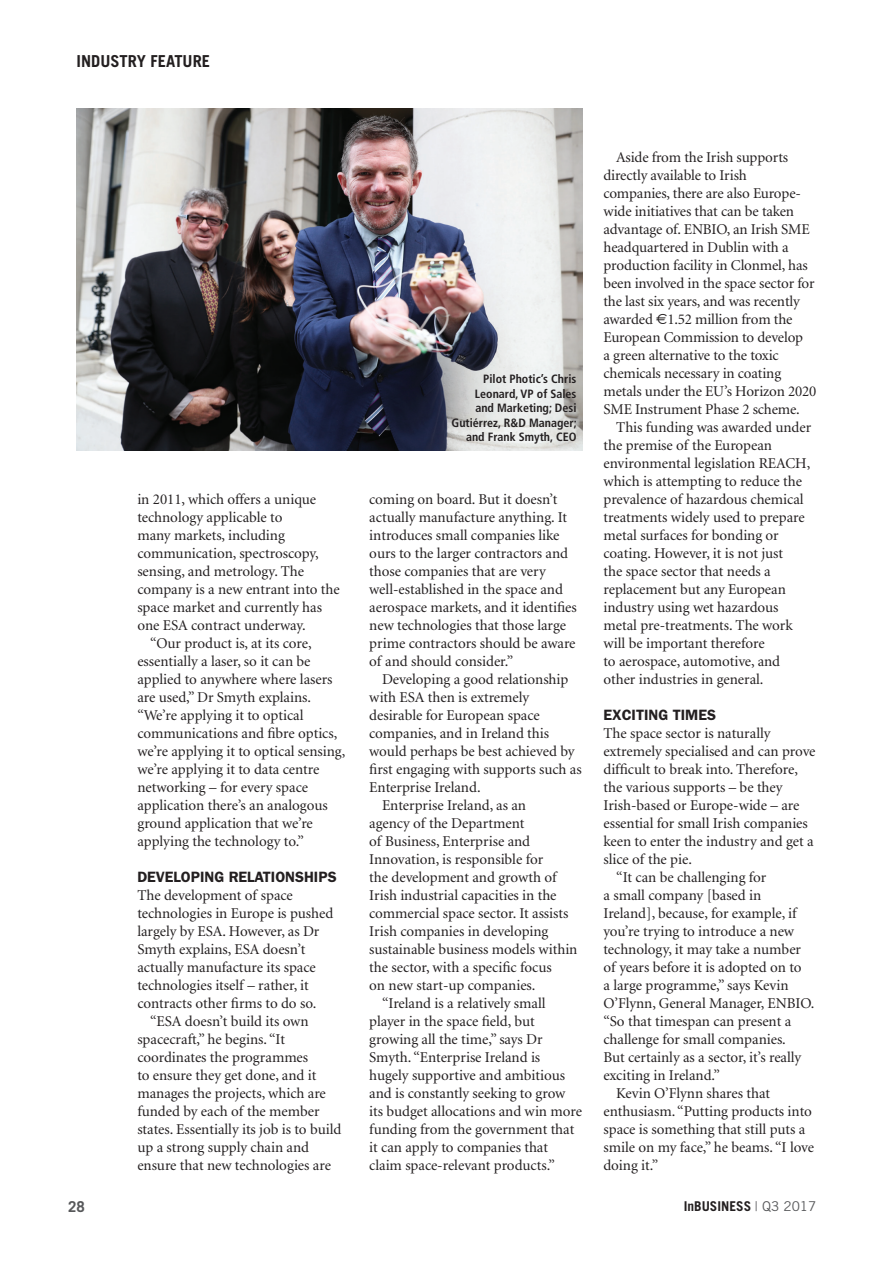
<style>
.page{position:relative;width:893px;height:1263px;background:#fff}
.page>*{position:absolute;margin:0;border:0;box-sizing:border-box;transform-origin:0 0}
.t1{font:700 16.5px "Trade Gothic";color:#231f20}
.In_Business__Body_I{font:15px/18px "Minion";letter-spacing:-.005em;color:#231f20}
.In_Business__Body_N{font:15px/18px "Minion";letter-spacing:-.005em;color:#231f20}
.In_Business__Subhea{font:600 15px "Franklin Gothic";letter-spacing:-.005em;color:#231f20}
.In_Business__Page_N{font:700 15px "Trade Gothic";color:#57585a}
.t2{font:700 13.5px "Trade Gothic";color:#231f20}
.In_Business__Image{font:700 condensed 12px/14.4px "Frutiger";color:#231f20;text-align:right}
.s1{font-family:"Euro Sans"}
.s2{font-weight:400;color:#636366}
.s3{font-weight:400;color:#57585a}
</style>
<div class="page">
<img style="left:77px;top:108px;width:505px;height:342px">
<p class="t1" style="left:77px;top:51px;width:135px">INDUSTRY FEATURE</p>
<p class="In_Business__Body_I" style="left:137px;top:491px;width:204px">in 2011, which offers a unique technology applicable to<br>many markets, including communication, spectroscopy, sensing, and metrology. The company is a new entrant into the space market and currently has one ESA contract underway.</p>
<p class="In_Business__Body_I" style="left:137px;top:635px;width:210px;text-indent:13px">“Our product is, at its core, essentially a laser, so it can be applied to anywhere where lasers are used,” Dr Smyth explains. “We’re applying it to optical communications and fibre optics, we’re applying it to optical sensing, we’re applying it to data centre networking – for every space application there’s an analogous ground application that we’re applying the technology to.”</p>
<p class="In_Business__Subhea" style="left:137px;top:868px;width:201px">DEVELOPING RELATIONSHIPS</p>
<p class="In_Business__Body_N" style="left:137px;top:887px;width:197px">The development of space technologies in Europe is pushed largely by ESA. However, as Dr<br>Smyth explains, ESA doesn’t actually manufacture its space technologies itself – rather, it contracts other firms to do so.</p>
<p class="In_Business__Body_I" style="left:137px;top:1013px;width:205px;text-indent:13px">“ESA doesn’t build its own spacecraft,” he begins. “It coordinates the programmes<br>to ensure they get done, and it manages the projects, which are funded by each of the member states. Essentially its job is to build up a strong supply chain and ensure that new technologies are</p>
<p class="In_Business__Image" style="left:452px;top:372px;width:127px">Pilot Photic’s Chris<br>Leonard, VP of Sales<br>and Marketing; Desi<br>Gutiérrez, R&amp;D Manager; and Frank Smyth, CEO</p>
<p class="In_Business__Body_I" style="left:369px;top:491px;width:209px">coming on board. But it doesn’t actually manufacture anything. It introduces small companies like ours to the larger contractors and those companies that are very well-established in the space and aerospace markets, and it identifies new technologies that those large prime contractors should be aware of and should consider.”</p>
<p class="In_Business__Body_I" style="left:369px;top:671px;width:214px;text-indent:13px">Developing a good relationship with ESA then is extremely desirable for European space companies, and in Ireland this would perhaps be best achieved by first engaging with supports such as<br>Enterprise Ireland.</p>
<p class="In_Business__Body_I" style="left:369px;top:797px;width:210px;text-indent:13px">Enterprise Ireland, as an<br>agency of the Department<br>of Business, Enterprise and<br>Innovation, is responsible for<br>the development and growth of<br>Irish industrial capacities in the commercial space sector. It assists<br>Irish companies in developing sustainable business models within the sector, with a specific focus<br>on new start-up companies.</p>
<p class="In_Business__Body_I" style="left:369px;top:995px;width:214px;text-indent:13px">“Ireland is a relatively small player in the space field, but growing all the time,” says Dr<br>Smyth. “Enterprise Ireland is hugely supportive and ambitious and is constantly seeking to grow its budget allocations and win more funding from the government that it can apply to companies that claim space-relevant products.”</p>
<p class="In_Business__Body_I" style="left:603px;top:149px;width:214px;text-indent:13px">Aside from the Irish supports directly available to Irish companies, there are also Europe&shy;wide initiatives that can be taken advantage of. ENBIO, an Irish SME headquartered in Dublin with a production facility in Clonmel, has been involved in the space sector for the last six years, and was recently awarded <span class="s1">a</span>1.52 million from the<br>European Commission to develop<br>a green alternative to the toxic chemicals necessary in coating metals under the EU’s Horizon 2020<br>SME Instrument Phase 2 scheme.</p>
<p class="In_Business__Body_I" style="left:603px;top:419px;width:209px;text-indent:13px">This funding was awarded under the premise of the European environmental legislation REACH, which is attempting to reduce the prevalence of hazardous chemical treatments widely used to prepare metal surfaces for bonding or coating. However, it is not just<br>the space sector that needs a replacement but any European industry using wet hazardous metal pre-treatments. The work will be important therefore<br>to aerospace, automotive, and other industries in general.</p>
<p class="In_Business__Subhea" style="left:603px;top:706px;width:114px">EXCITING TIMES</p>
<p class="In_Business__Body_N" style="left:603px;top:725px;width:214px">The space sector is naturally extremely specialised and can prove difficult to break into. Therefore, the various supports – be they<br>Irish-based or Europe-wide – are essential for small Irish companies keen to enter the industry and get a slice of the pie.</p>
<p class="In_Business__Body_I" style="left:603px;top:869px;width:213px;text-indent:13px">“It can be challenging for<br>a small company [based in<br>Ireland], because, for example, if you’re trying to introduce a new technology, it may take a number of years before it is adopted on to<br>a large programme,” says Kevin<br>O’Flynn, General Manager, ENBIO. “So that timespan can present a challenge for small companies.<br>But certainly as a sector, it’s really exciting in Ireland.”</p>
<p class="In_Business__Body_I" style="left:603px;top:1085px;width:212px;text-indent:13px">Kevin O’Flynn shares that enthusiasm. “Putting products into space is something that still puts a smile on my face,” he beams. “I love doing it.”</p>
<p class="In_Business__Page_N" style="left:68px;top:1197px;width:18px">28</p>
<p class="t2" style="left:684px;top:1198px;width:134px">InBUSINESS <span class="s2">|</span> <span class="s3">Q3 2017</span></p>
</div>
